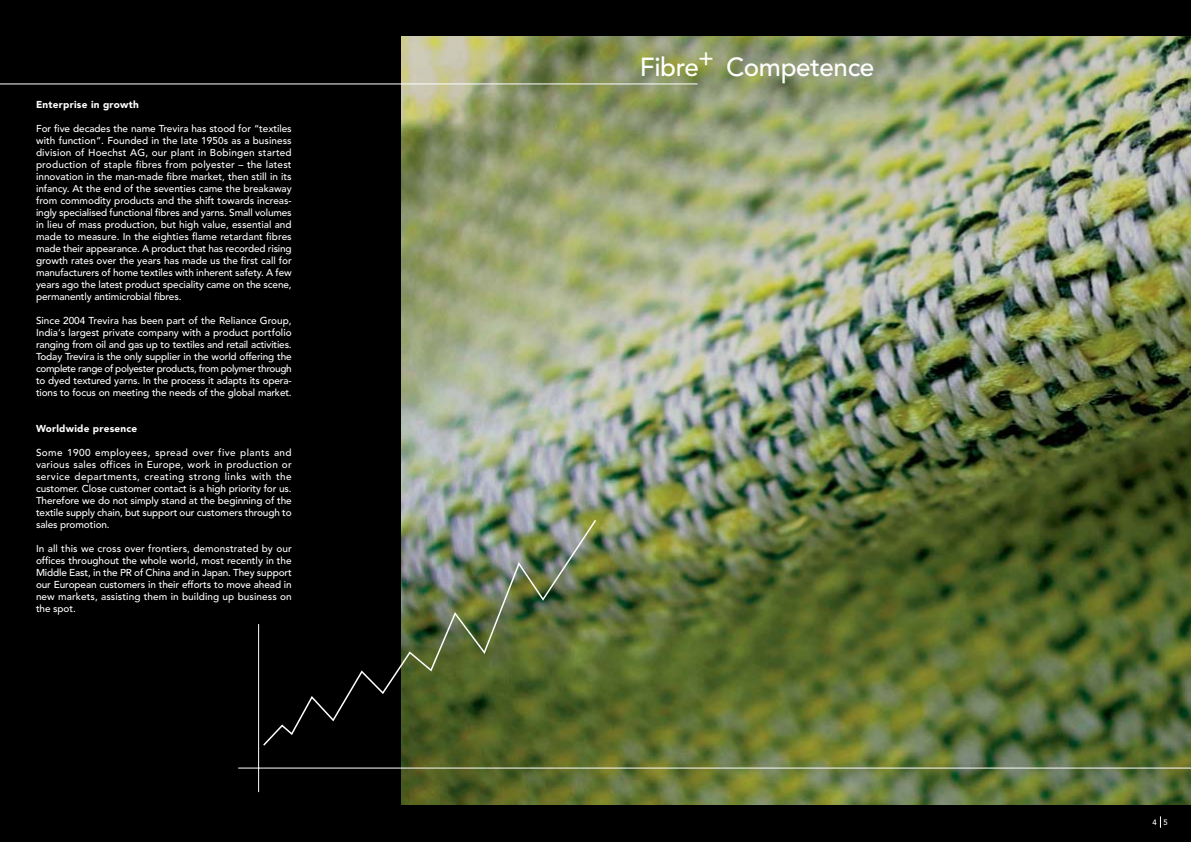
<style>
.page{position:relative;width:1191px;height:842px;background:#000}
.page>*{position:absolute;margin:0;border:0;box-sizing:border-box;transform-origin:0 0}
.t1{font:500 26px "Avenir LT Std";letter-spacing:-.015em;color:#fff}
.t2{font:500 24px "Avenir LT Std";color:#fff}
.t3{font:500 10px/12px "Avenir LT Std";letter-spacing:-.01em;color:#fff;text-align:justify}
.t4{font:900 10px "Avenir LT Std";letter-spacing:.025em;color:#fff}
.t5{font:500 7.7px "Avenir LT Std";color:#fff}
</style>
<div class="page">
<img style="left:401px;top:36px;width:790px;height:768px">
<hr style="left:0;top:84px;width:697px;height:1px;background:#fff">
<svg style="left:1160px;top:816px;width:1px;height:12px"></svg>
<hr style="left:238px;top:767px;width:953px;height:1px;background:#fff">
<hr style="left:258px;top:624px;width:1px;height:168px;background:#fff">
<img style="left:263px;top:518px;width:334px;height:229px">
<p class="t4" style="left:36px;top:100px;width:104px">Enterprise in growth</p>
<p class="t3" style="left:36px;top:123px;width:257px">For five decades the name Trevira has stood for “textiles with function“. Founded in the late 1950s as a business division of Hoechst AG, our plant in Bobingen started production of staple fibres from polyester – the latest innovation in the man-made fibre market, then still in its infancy. At the end of the seventies came the breakaway from commodity products and the shift towards increas&shy;ingly specialised functional fibres and yarns. Small volumes in lieu of mass production, but high value, essential and made to measure. In the eighties flame retardant fibres made their appearance. A product that has recorded rising growth rates over the years has made us the first call for manufacturers of home textiles with inherent safety. A few years ago the latest product speciality came on the scene, permanently antimicrobial fibres.</p>
<p class="t3" style="left:36px;top:315px;width:257px">Since 2004 Trevira has been part of the Reliance Group, India‘s largest private company with a product portfolio ranging from oil and gas up to textiles and retail activities.<br>Today Trevira is the only supplier in the world offering the complete range of polyester products, from polymer through to dyed textured yarns. In the process it adapts its opera&shy;tions to focus on meeting the needs of the global market.</p>
<p class="t4" style="left:36px;top:424px;width:103px">Worldwide presence</p>
<p class="t3" style="left:36px;top:447px;width:257px">Some 1900 employees, spread over five plants and various sales offices in Europe, work in production or service departments, creating strong links with the customer. Close customer contact is a high priority for us.<br>Therefore we do not simply stand at the beginning of the textile supply chain, but support our customers through to sales promotion.</p>
<p class="t3" style="left:36px;top:543px;width:257px">In all this we cross over frontiers, demonstrated by our offices throughout the whole world, most recently in the Middle East, in the PR of China and in Japan. They support our European customers in their efforts to move ahead in new markets, assisting them in building up business on the spot.</p>
<h2 class="t2" style="left:698px;top:46px;width:17px">+</h2>
<h1 class="t1" style="left:640px;top:55px;width:236px">Fibre Competence</h1>
<p class="t5" style="left:1152px;top:819px;width:17px">4 5</p>
</div>
